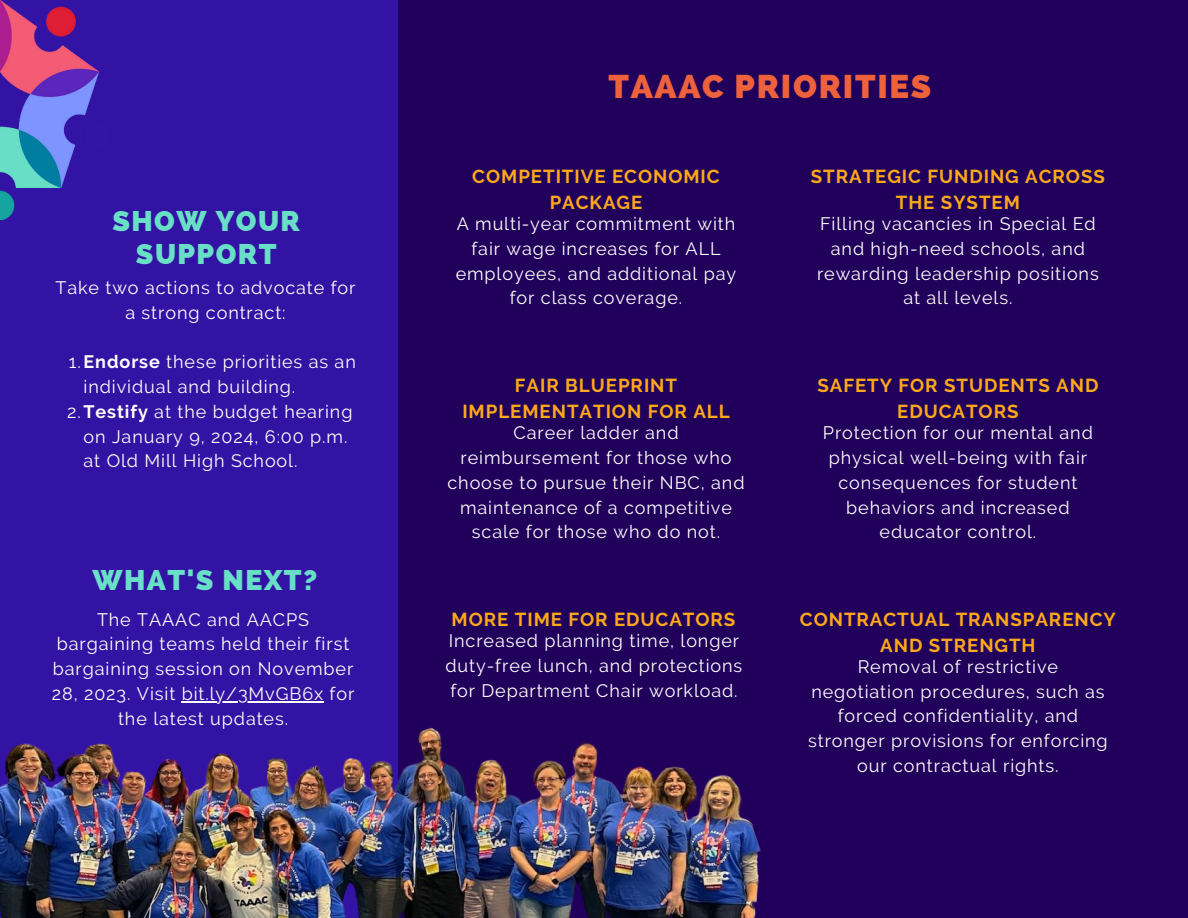
<style>
.page{position:relative;width:1188px;height:918px;background:#20005b}
.page>*{position:absolute;margin:0;border:0;box-sizing:border-box;transform-origin:0 0}
.t1{font:800 33px "Raleway";letter-spacing:.05em;color:#ed613c}
.t2{font:800 28.5px/32.7px "Raleway";letter-spacing:.05em;color:#68dfc6;text-align:center}
.t3{font:700 18.75px/25.8px "Raleway";letter-spacing:.05em;color:#fda81b;text-align:center}
.t4{font:18px/24.8px "Raleway";letter-spacing:.05em;color:#fff;text-align:center}
.s1{font-weight:700}
</style>
<div class="page">
<div style="left:0;top:0;width:398px;height:918px;background:#3313a3"></div>
<img style="left:0;top:0;width:99px;height:219px">
<img style="left:0;top:727px;width:761px;height:191px">
<hr style="left:182px;top:701px;width:142px;height:1px;background:#fff">
<p class="t2" style="left:113px;top:205px;width:189px">SHOW YOUR<br>SUPPORT</p>
<p class="t4" style="left:56px;top:275px;width:302px">Take two actions to advocate for a strong contract:</p>
<p class="t4" style="left:84px;top:350px;width:274px;text-align:left;text-indent:-15px">1.<span class="s1">Endorse</span> these priorities as an individual and building.</p>
<p class="t4" style="left:84px;top:399px;width:270px;text-align:left;text-indent:-16px">2.<span class="s1">Testify</span> at the budget hearing on January 9, 2024, 6:00 p.m. at Old Mill High School.</p>
<p class="t2" style="left:93px;top:563px;width:226px">WHAT'S NEXT?</p>
<p class="t4" style="left:52px;top:607px;width:304px">The TAAAC and AACPS bargaining teams held their first bargaining session on November<br>28, 2023. Visit bit.ly/3MvGB6x for the latest updates.</p>
<p class="t1" style="left:609px;top:67px;width:324px">TAAAC PRIORITIES</p>
<p class="t3" style="left:472px;top:164px;width:249px">COMPETITIVE ECONOMIC<br>PACKAGE</p>
<p class="t4" style="left:456px;top:211px;width:282px">A multi-year commitment with fair wage increases for ALL employees, and additional pay for class coverage.</p>
<p class="t3" style="left:462px;top:373px;width:269px">FAIR BLUEPRINT<br>IMPLEMENTATION FOR ALL</p>
<p class="t4" style="left:448px;top:421px;width:299px">Career ladder and reimbursement for those who choose to pursue their NBC, and maintenance of a competitive scale for those who do not.</p>
<p class="t3" style="left:452px;top:606px;width:285px">MORE TIME FOR EDUCATORS</p>
<p class="t4" style="left:446px;top:628px;width:298px;text-align:left">Increased planning time, longer duty-free lunch, and protections for Department Chair workload.</p>
<p class="t3" style="left:811px;top:164px;width:296px">STRATEGIC FUNDING ACROSS<br>THE SYSTEM</p>
<p class="t4" style="left:817px;top:211px;width:283px">Filling vacancies in Special Ed and high-need schools, and rewarding leadership positions at all levels.</p>
<p class="t3" style="left:817px;top:373px;width:283px">SAFETY FOR STUDENTS AND<br>EDUCATORS</p>
<p class="t4" style="left:823px;top:421px;width:271px">Protection for our mental and physical well-being with fair consequences for student behaviors and increased educator control.</p>
<p class="t3" style="left:800px;top:606px;width:318px">CONTRACTUAL TRANSPARENCY<br>AND STRENGTH</p>
<p class="t4" style="left:808px;top:654px;width:301px">Removal of restrictive negotiation procedures, such as forced confidentiality, and stronger provisions for enforcing our contractual rights.</p>
</div>
